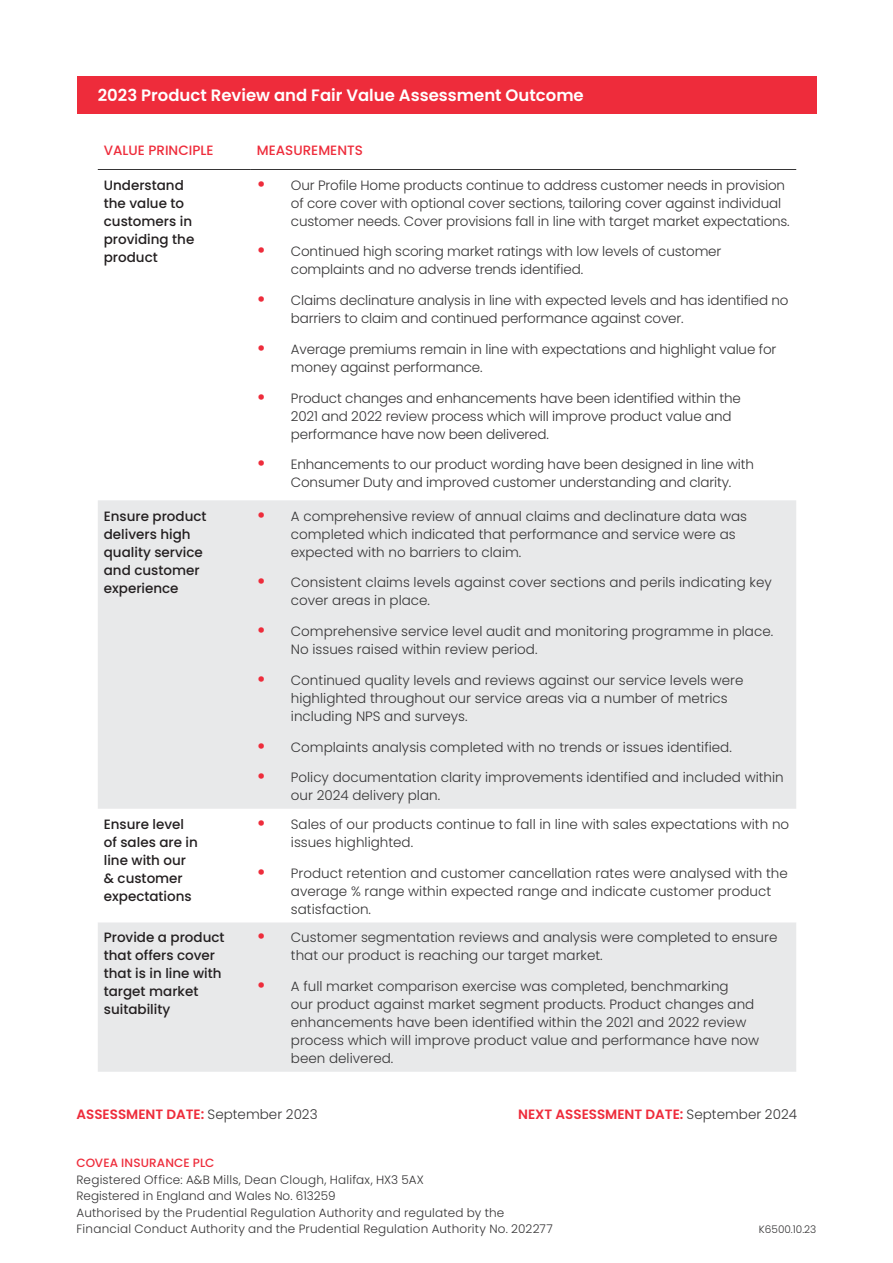
<style>
.page{position:relative;width:893px;height:1263px;background:#fff}
.page>*{position:absolute;margin:0;border:0;box-sizing:border-box;transform-origin:0 0}
.Subtitle_L1_Red{font:600 16.5px "Poppins";color:#fff}
.t1{font:300 13.5px/18px "Poppins";color:#363536}
.t2{font:500 13.5px/18px "Poppins";color:#231f20}
.t3{font:600 13.5px "Poppins";color:#ee2c3b}
.t4{font:500 13.5px "Poppins";color:#ee2c3b}
.Legal_Text{font:300 12px/16.5px "Poppins";letter-spacing:.015em;color:#363536}
.t5{font:500 12px "Poppins";letter-spacing:.005em;color:#ee2c3b}
.K_Ref{font:300 10.5px "Poppins";color:#363536}
.s1{font-weight:700;font-size:18px;color:#ee2c3b}
.s2{font-weight:300;color:#363536}
</style>
<div class="page">
<div style="left:77px;top:77px;width:739px;height:37px;background:#ee2c3b"></div>
<div style="left:98px;top:500px;width:698px;height:572px;background:#e8e9ea"></div>
<svg style="left:98px;top:809px;width:698px;height:113px"></svg>
<hr style="left:98px;top:169px;width:153px;height:1px;background:#363536">
<hr style="left:251px;top:169px;width:545px;height:1px;background:#363536">
<p class="Subtitle_L1_Red" style="left:98px;top:85px;width:487px">2023 Product Review and Fair Value Assessment Outcome</p>
<p class="t4" style="left:104px;top:142px;width:111px">VALUE PRINCIPLE</p>
<p class="t4" style="left:257px;top:142px;width:107px">MEASUREMENTS</p>
<p class="t2" style="left:104px;top:176px;width:92px">Understand the value to customers in providing the product</p>
<p class="t1" style="left:291px;top:176px;width:500px;text-indent:-34px"><span class="s1">•</span> Our Profile Home products continue to address customer needs in provision of core cover with optional cover sections, tailoring cover against individual customer needs. Cover provisions fall in line with target market expectations.</p>
<p class="t1" style="left:291px;top:243px;width:432px;text-indent:-34px"><span class="s1">•</span> Continued high scoring market ratings with low levels of customer complaints and no adverse trends identified.</p>
<p class="t1" style="left:291px;top:292px;width:499px;text-indent:-34px"><span class="s1">•</span> Claims declinature analysis in line with expected levels and has identified no barriers to claim and continued performance against cover.</p>
<p class="t1" style="left:291px;top:340px;width:487px;text-indent:-34px"><span class="s1">•</span> Average premiums remain in line with expectations and highlight value for money against performance.</p>
<p class="t1" style="left:291px;top:389px;width:451px;text-indent:-34px"><span class="s1">•</span> Product changes and enhancements have been identified within the<br>2021 and 2022 review process which will improve product value and performance have now been delivered.</p>
<p class="t1" style="left:291px;top:456px;width:465px;text-indent:-34px"><span class="s1">•</span> Enhancements to our product wording have been designed in line with<br>Consumer Duty and improved customer understanding and clarity.</p>
<p class="t2" style="left:104px;top:507px;width:104px">Ensure product delivers high quality service and customer experience</p>
<p class="t1" style="left:291px;top:507px;width:458px;text-indent:-34px"><span class="s1">•</span> A comprehensive review of annual claims and declinature data was completed which indicated that performance and service were as expected with no barriers to claim.</p>
<p class="t1" style="left:291px;top:574px;width:482px;text-indent:-34px"><span class="s1">•</span> Consistent claims levels against cover sections and perils indicating key cover areas in place.</p>
<p class="t1" style="left:291px;top:622px;width:484px;text-indent:-34px"><span class="s1">•</span> Comprehensive service level audit and monitoring programme in place.<br>No issues raised within review period.</p>
<p class="t1" style="left:291px;top:671px;width:454px;text-indent:-34px"><span class="s1">•</span> Continued quality levels and reviews against our service levels were highlighted throughout our service areas via a number of metrics including NPS and surveys.</p>
<p class="t1" style="left:257px;top:738px;width:476px"><span class="s1">•</span> Complaints analysis completed with no trends or issues identified.</p>
<p class="t1" style="left:291px;top:769px;width:494px;text-indent:-34px"><span class="s1">•</span> Policy documentation clarity improvements identified and included within our 2024 delivery plan.</p>
<p class="t2" style="left:104px;top:815px;width:96px">Ensure level of sales are in line with our &amp; customer expectations</p>
<p class="t1" style="left:291px;top:815px;width:500px;text-indent:-34px"><span class="s1">•</span> Sales of our products continue to fall in line with sales expectations with no issues highlighted.</p>
<p class="t1" style="left:291px;top:864px;width:498px;text-indent:-34px"><span class="s1">•</span> Product retention and customer cancellation rates were analysed with the average % range within expected range and indicate customer product satisfaction.</p>
<p class="t2" style="left:104px;top:929px;width:122px">Provide a product that offers cover that is in line with target market suitability</p>
<p class="t1" style="left:291px;top:929px;width:488px;text-indent:-34px"><span class="s1">•</span> Customer segmentation reviews and analysis were completed to ensure that our product is reaching our target market.</p>
<p class="t1" style="left:291px;top:977px;width:470px;text-indent:-34px"><span class="s1">•</span> A full market comparison exercise was completed, benchmarking<br>our product against market segment products. Product changes and enhancements have been identified within the 2021 and 2022 review process which will improve product value and performance have now been delivered.</p>
<p class="t3" style="left:77px;top:1107px;width:243px">ASSESSMENT DATE: <span class="s2">September 2023</span></p>
<p class="t3" style="left:518px;top:1107px;width:280px">NEXT ASSESSMENT DATE: <span class="s2">September 2024</span></p>
<p class="t5" style="left:77px;top:1156px;width:139px">COVEA INSURANCE PLC</p>
<p class="Legal_Text" style="left:77px;top:1171px;width:349px">Registered Office: A&amp;B Mills, Dean Clough, Halifax, HX3 5AX</p>
<p class="Legal_Text" style="left:77px;top:1188px;width:261px">Registered in England and Wales No. 613259</p>
<p class="Legal_Text" style="left:77px;top:1204px;width:478px">Authorised by the Prudential Regulation Authority and regulated by the<br>Financial Conduct Authority and the Prudential Regulation Authority No. 202277</p>
<p class="K_Ref" style="left:759px;top:1223px;width:59px">K6500.10.23</p>
</div>
